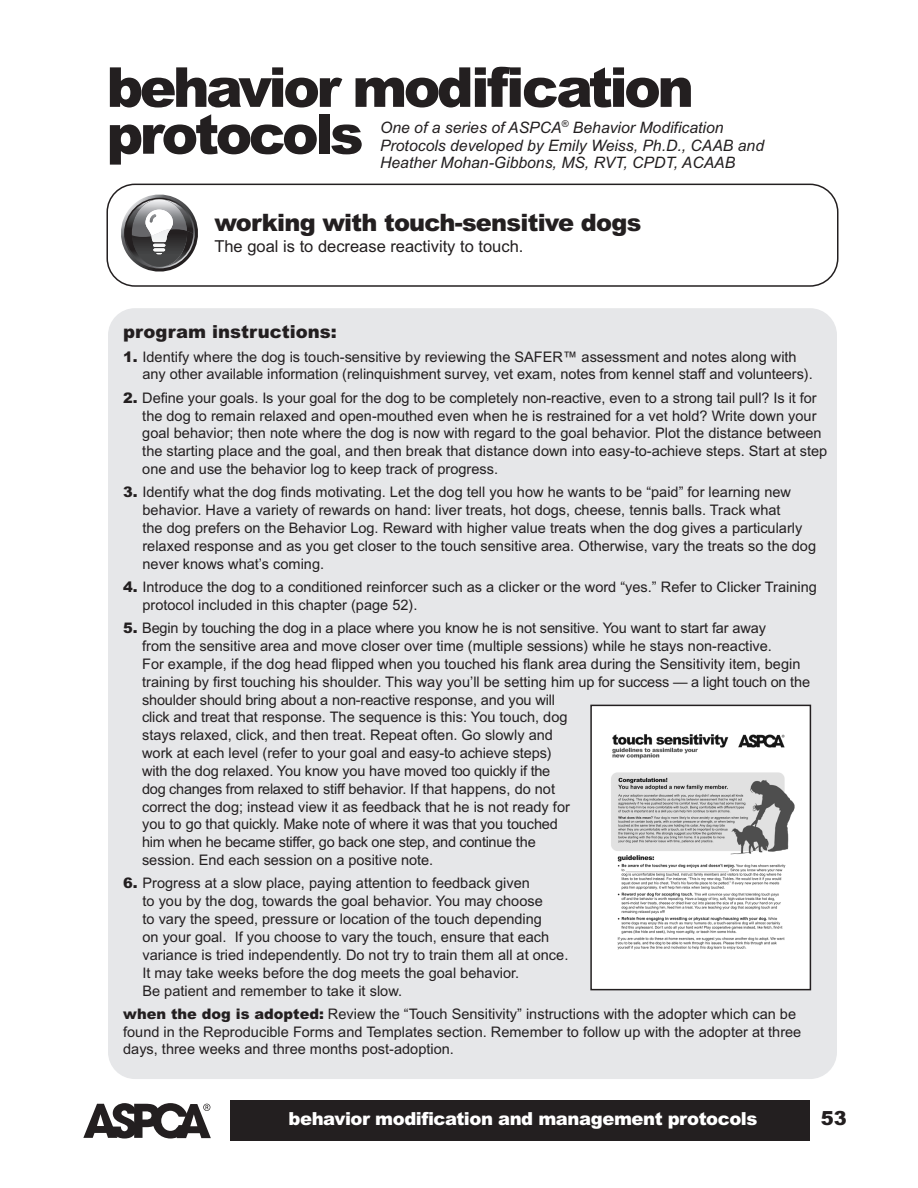
<style>
.page{position:relative;width:918px;height:1188px;background:#fff}
.page>*{position:absolute;margin:0;border:0;box-sizing:border-box;transform-origin:0 0}
.t1{font:900 55.2px/46.8px "Arial";letter-spacing:-.065em;color:#231f20}
.t2{font:900 24px "Arial";letter-spacing:-.03em;color:#231f20}
.t3{font:900 19.5px "Arial";color:#231f20}
.t4{font:900 18px "Arial";letter-spacing:-.025em;color:#fff}
.t5{font:900 18px "Arial";color:#231f20}
.t6{font:16.5px "Arial";color:#231f20}
.t7{font:italic 15.75px/17.9px "Arial";color:#231f20}
.t8{font:14.55px/17.9px "Arial";color:#231f20}
.s1{font-weight:900}
</style>
<div class="page">
<div style="left:231px;top:1100px;width:579px;height:41px;background:#231f20"></div>
<div style="left:108px;top:308px;width:729px;height:771px;background:#e6e7e9;border-radius:27px"></div>
<svg style="left:106px;top:184px;width:732px;height:103px"></svg>
<svg style="left:121px;top:195px;width:77px;height:77px"></svg>
<svg style="left:83px;top:1103px;width:128px;height:36px"></svg>
<div style="left:591px;top:705px;width:219px;height:285px;background:#fff"></div>
<img style="left:611px;top:734px;width:184px;height:216px">
<div style="left:590px;top:705px;width:221px;height:285px;border:2px solid #231f20"></div>
<h1 class="t1" style="left:106px;top:69px;width:589px">behavior modification protocols</h1>
<p class="t7" style="left:380px;top:120px;width:385px">One of a series of ASPCA<sup>®</sup> Behavior Modification<br>Protocols developed by Emily Weiss, Ph.D., CAAB and<br>Heather Mohan-Gibbons, MS, RVT, CPDT, ACAAB</p>
<h2 class="t2" style="left:214px;top:214px;width:429px">working with touch-sensitive dogs</h2>
<p class="t6" style="left:214px;top:240px;width:311px">The goal is to decrease reactivity to touch.</p>
<p class="t5" style="left:123px;top:325px;width:215px">program instructions:</p>
<p class="t8" style="left:142px;top:349px;width:672px;text-indent:-19px"><span class="s1">1.</span> Identify where the dog is touch-sensitive by reviewing the SAFER™ assessment and notes along with any other available information (relinquishment survey, vet exam, notes from kennel staff and volunteers).</p>
<p class="t8" style="left:142px;top:390px;width:687px;text-indent:-19px"><span class="s1">2.</span> Define your goals. Is your goal for the dog to be completely non-reactive, even to a strong tail pull? Is it for the dog to remain relaxed and open-mouthed even when he is restrained for a vet hold? Write down your goal behavior; then note where the dog is now with regard to the goal behavior. Plot the distance between the starting place and the goal, and then break that distance down into easy-to-achieve steps. Start at step one and use the behavior log to keep track of progress.</p>
<p class="t8" style="left:142px;top:485px;width:675px;text-indent:-19px"><span class="s1">3.</span> Identify what the dog finds motivating. Let the dog tell you how he wants to be “paid” for learning new behavior. Have a variety of rewards on hand: liver treats, hot dogs, cheese, tennis balls. Track what<br>the dog prefers on the Behavior Log. Reward with higher value treats when the dog gives a particularly relaxed response and as you get closer to the touch sensitive area. Otherwise, vary the treats so the dog never knows what’s coming.</p>
<p class="t8" style="left:142px;top:579px;width:676px;text-indent:-19px"><span class="s1">4.</span> Introduce the dog to a conditioned reinforcer such as a clicker or the word “yes.” Refer to Clicker Training protocol included in this chapter (page 52).</p>
<p class="t8" style="left:142px;top:621px;width:669px;text-indent:-19px"><span class="s1">5.</span> Begin by touching the dog in a place where you know he is not sensitive. You want to start far away<br>from the sensitive area and move closer over time (multiple sessions) while he stays non-reactive.<br>For example, if the dog head flipped when you touched his flank area during the Sensitivity item, begin training by first touching his shoulder. This way you’ll be setting him up for success — a light touch on the shoulder should bring about a non-reactive response, and you will<br>click and treat that response. The sequence is this: You touch, dog<br>stays relaxed, click, and then treat. Repeat often. Go slowly and<br>work at each level (refer to your goal and easy-to achieve steps)<br>with the dog relaxed. You know you have moved too quickly if the<br>dog changes from relaxed to stiff behavior. If that happens, do not<br>correct the dog; instead view it as feedback that he is not ready for<br>you to go that quickly. Make note of where it was that you touched<br>him when he became stiffer, go back one step, and continue the<br>session. End each session on a positive note.</p>
<p class="t8" style="left:142px;top:876px;width:427px;text-indent:-19px"><span class="s1">6.</span> Progress at a slow place, paying attention to feedback given<br>to you by the dog, towards the goal behavior. You may choose<br>to vary the speed, pressure or location of the touch depending<br>on your goal. If you choose to vary the touch, ensure that each variance is tried independently. Do not try to train them all at once.<br>It may take weeks before the dog meets the goal behavior.<br>Be patient and remember to take it slow.</p>
<p class="t8" style="left:123px;top:1006px;width:680px"><span class="s1">when the dog is adopted:</span> Review the “Touch Sensitivity” instructions with the adopter which can be found in the Reproducible Forms and Templates section. Remember to follow up with the adopter at three days, three weeks and three months post-adoption.</p>
<p class="t4" style="left:289px;top:1112px;width:470px">behavior modification and management protocols</p>
<h3 class="t3" style="left:821px;top:1111px;width:28px">53</h3>
</div>
